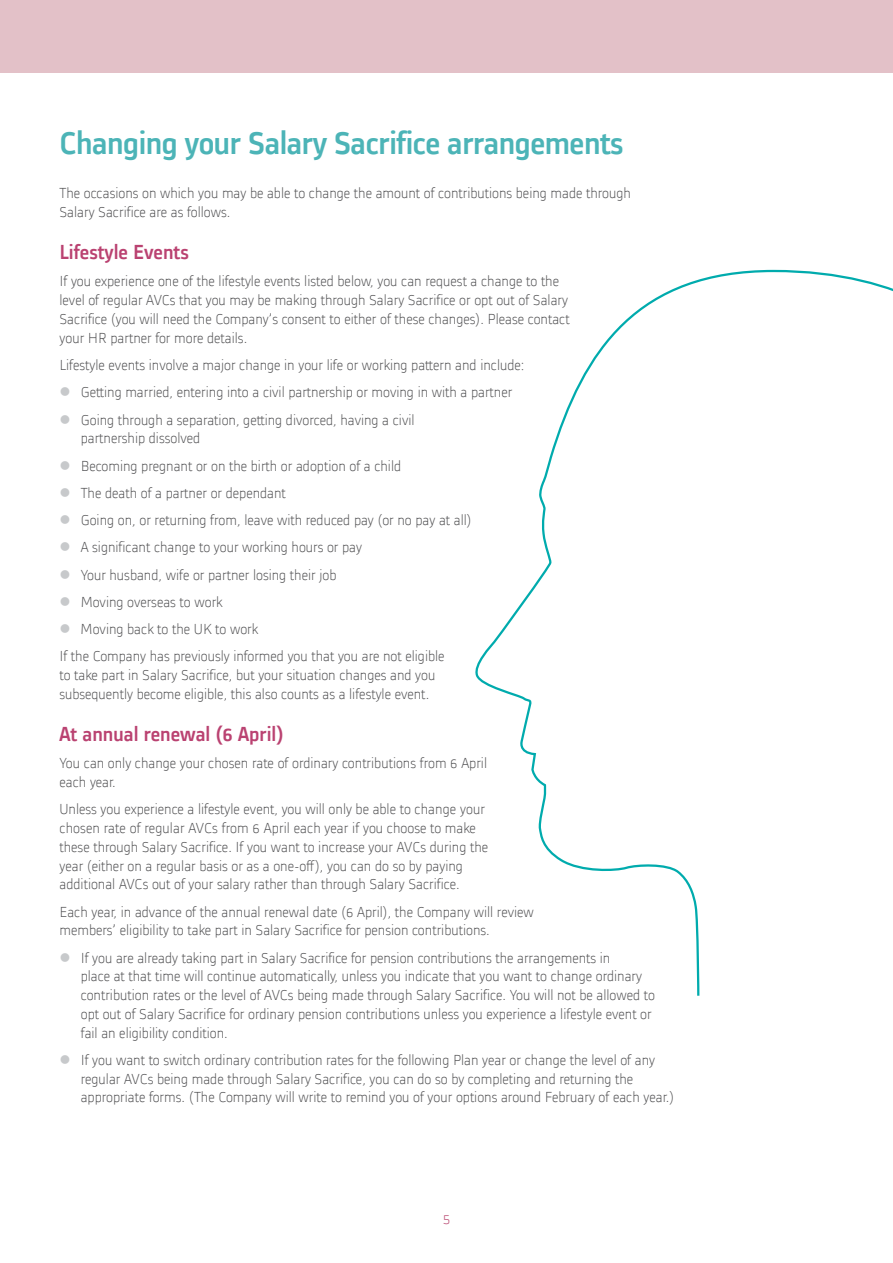
<style>
.page{position:relative;width:893px;height:1263px;background:#fff}
.page>*{position:absolute;margin:0;border:0;box-sizing:border-box;transform-origin:0 0}
.t1{font:500 33px "Alstom";letter-spacing:-.015em;color:#4cb4b7}
.t2{font:500 21px "Alstom";color:#ba4271}
.t3{font:300 15px/18.8px "Alstom";color:#4d4d4f}
.t4{font:300 15px "Alstom";color:#b94871}
</style>
<div class="page">
<svg style="left:475px;top:269px;width:418px;height:727px"></svg>
<div style="left:0;top:0;width:893px;height:72px;background:#e3c1c8"></div>
<h1 class="t1" style="left:60px;top:120px;width:565px">Changing your Salary Sacrifice arrangements</h1>
<p class="t3" style="left:60px;top:183px;width:573px">The occasions on which you may be able to change the amount of contributions being made through<br>Salary Sacrifice are as follows.</p>
<h2 class="t2" style="left:60px;top:238px;width:131px">Lifestyle Events</h2>
<p class="t3" style="left:60px;top:271px;width:512px">If you experience one of the lifestyle events listed below, you can request a change to the level of regular AVCs that you may be making through Salary Sacrifice or opt out of Salary Sacrifice (you will need the Company’s consent to either of these changes). Please contact your HR partner for more details.</p>
<p class="t3" style="left:81px;top:350px;width:445px;line-height:27.3px;text-indent:-21px">Lifestyle events involve a major change in your life or working pattern and include:<br>Getting married, entering into a civil partnership or moving in with a partner<br>Going through a separation, getting divorced, having a civil</p>
<p class="t3" style="left:81px;top:428px;width:121px">partnership dissolved</p>
<p class="t3" style="left:81px;top:455px;width:322px">Becoming pregnant or on the birth or adoption of a child</p>
<p class="t3" style="left:81px;top:482px;width:207px">The death of a partner or dependant</p>
<p class="t3" style="left:81px;top:509px;width:393px">Going on, or returning from, leave with reduced pay (or no pay at all)</p>
<p class="t3" style="left:81px;top:537px;width:283px">A significant change to your working hours or pay</p>
<p class="t3" style="left:81px;top:564px;width:257px">Your husband, wife or partner losing their job</p>
<p class="t3" style="left:81px;top:591px;width:143px">Moving overseas to work</p>
<p class="t3" style="left:81px;top:618px;width:179px">Moving back to the UK to work</p>
<p class="t3" style="left:59px;top:646px;width:387px">If the Company has previously informed you that you are not eligible</p>
<p class="t3" style="left:59px;top:664px;width:377px">to take part in Salary Sacrifice, but your situation changes and you subsequently become eligible, this also counts as a lifestyle event.</p>
<h2 class="t2" style="left:60px;top:719px;width:226px">At annual renewal (6 April)</h2>
<p class="t3" style="left:60px;top:753px;width:429px">You can only change your chosen rate of ordinary contributions from 6 April each year.</p>
<p class="t3" style="left:60px;top:799px;width:430px">Unless you experience a lifestyle event, you will only be able to change your chosen rate of regular AVCs from 6 April each year if you choose to make these through Salary Sacrifice. If you want to increase your AVCs during the year (either on a regular basis or as a one-off), you can do so by paying additional AVCs out of your salary rather than through Salary Sacrifice.</p>
<p class="t3" style="left:60px;top:901px;width:476px">Each year, in advance of the annual renewal date (6 April), the Company will review members’ eligibility to take part in Salary Sacrifice for pension contributions.</p>
<p class="t3" style="left:81px;top:947px;width:576px">If you are already taking part in Salary Sacrifice for pension contributions the arrangements in<br>place at that time will continue automatically, unless you indicate that you want to change ordinary contribution rates or the level of AVCs being made through Salary Sacrifice. You will not be allowed to opt out of Salary Sacrifice for ordinary pension contributions unless you experience a lifestyle event or fail an eligibility condition.</p>
<p class="t3" style="left:81px;top:1049px;width:595px">If you want to switch ordinary contribution rates for the following Plan year or change the level of any regular AVCs being made through Salary Sacrifice, you can do so by completing and returning the appropriate forms. (The Company will write to remind you of your options around February of each year.)</p>
<p class="t4" style="left:443px;top:1208px;width:9px">5</p>
</div>
